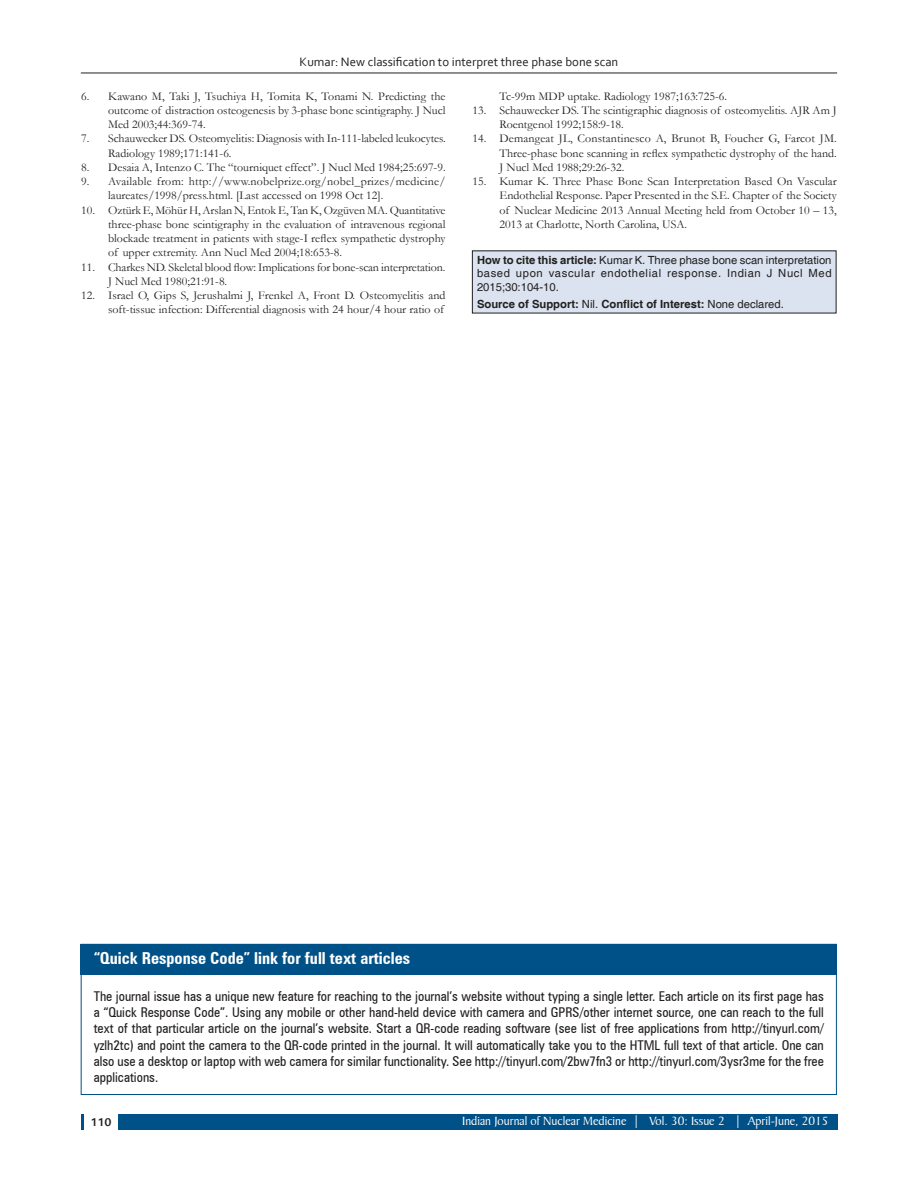
<style>
.page{position:relative;width:918px;height:1188px;background:#fff}
.page>*{position:absolute;margin:0;border:0;box-sizing:border-box;transform-origin:0 0}
.t1{font:700 condensed 16.5px "Zurich BT";color:#fff}
.t2{font:condensed 13.5px/16.2px "Zurich BT";color:#231f20;text-align:justify}
.t3{font:12.75px "Baker Signet BT";color:#fff}
.t4{font:12.75px "Corbel";color:#231f20}
.REF{font:12px/14.2px "Garamond";color:#231f20;text-align:justify}
.REF-2{font:12px/14.2px "Garamond";letter-spacing:.02em;color:#231f20}
.HIS{font:11.25px/13.5px "Helvetica";letter-spacing:.055em;color:#231f20;text-align:justify}
.HIS-2{font:700 11.25px "Helvetica";color:#231f20}
.t5{font:700 11.25px "Univers";color:#231f20}
.s1{font-weight:700}
.s2{font-weight:400}
</style>
<div class="page">
<div style="left:81px;top:1114px;width:756px;height:16px;background:#005187"></div>
<div style="left:85px;top:1114px;width:33px;height:16px;background:#fff"></div>
<hr style="left:81px;top:73px;width:756px;height:1px;background:#231f20">
<div style="left:472px;top:251px;width:364px;height:62px;background:#dae3ef"></div>
<div style="left:81px;top:944px;width:756px;height:31px;background:#005187"></div>
<div style="left:81px;top:944px;width:756px;height:151px;border:1px solid #005187"></div>
<p class="t4" style="left:300px;top:54px;width:320px">Kumar: New classification to interpret three phase bone scan</p>
<p class="REF" style="left:108px;top:88px;width:339px;text-indent:-27px">6. Kawano M, Taki J, Tsuchiya H, Tomita K, Tonami N. Predicting the outcome of distraction osteogenesis by 3‑phase bone scintigraphy. J Nucl Med 2003;44:369‑74.</p>
<p class="REF" style="left:108px;top:131px;width:339px;text-indent:-27px">7. Schauwecker DS. Osteomyelitis: Diagnosis with In‑111‑labeled leukocytes.<br>Radiology 1989;171:141‑6.</p>
<p class="REF" style="left:81px;top:160px;width:366px">8. Desaia A, Intenzo C. The “tourniquet effect”. J Nucl Med 1984;25:697‑9.</p>
<p class="REF-2" style="left:108px;top:174px;width:339px;text-indent:-27px">9. Available from: http://www.nobelprize.org/nobel_prizes/medicine/ laureates/1998/press.html. [Last accessed on 1998 Oct 12].</p>
<p class="REF" style="left:108px;top:202px;width:339px;text-indent:-27px">10. Oztürk E, Möhür H, Arslan N, Entok E, Tan K, Ozgüven MA. Quantitative three‑phase bone scintigraphy in the evaluation of intravenous regional blockade treatment in patients with stage‑I reflex sympathetic dystrophy of upper extremity. Ann Nucl Med 2004;18:653‑8.</p>
<p class="REF" style="left:108px;top:259px;width:339px;text-indent:-27px">11. Charkes ND. Skeletal blood flow: Implications for bone‑scan interpretation.<br>J Nucl Med 1980;21:91‑8.</p>
<p class="REF" style="left:81px;top:288px;width:366px;text-align:right">12. Israel O, Gips S, Jerushalmi J, Frenkel A, Front D. Osteomyelitis and soft‑tissue infection: Differential diagnosis with 24 hour/4 hour ratio of</p>
<p class="REF" style="left:500px;top:88px;width:229px">Tc‑99m MDP uptake. Radiology 1987;163:725‑6.</p>
<p class="REF" style="left:500px;top:103px;width:339px;text-indent:-27px">13. Schauwecker DS. The scintigraphic diagnosis of osteomyelitis. AJR Am J<br>Roentgenol 1992;158:9‑18.</p>
<p class="REF" style="left:500px;top:131px;width:339px;text-indent:-27px">14. Demangeat JL, Constantinesco A, Brunot B, Foucher G, Farcot JM.<br>Three‑phase bone scanning in reflex sympathetic dystrophy of the hand.<br>J Nucl Med 1988;29:26‑32.</p>
<p class="REF" style="left:500px;top:174px;width:339px;text-indent:-27px">15. Kumar K. Three Phase Bone Scan Interpretation Based On Vascular Endothelial Response. Paper Presented in the S.E. Chapter of the Society of Nuclear Medicine 2013 Annual Meeting held from October 10 – 13, 2013 at Charlotte, North Carolina, USA.</p>
<p class="HIS" style="left:477px;top:253px;width:356px"><span class="s1">How to cite this article:</span> Kumar K. Three phase bone scan interpretation based upon vascular endothelial response. Indian J Nucl Med 2015;30:104-10.</p>
<p class="HIS-2" style="left:477px;top:298px;width:308px">Source of Support: <span class="s2">Nil.</span> Conflict of Interest: <span class="s2">None declared.</span></p>
<p class="t1" style="left:94px;top:948px;width:318px">“Quick Response Code” link for full text articles</p>
<p class="t2" style="left:94px;top:988px;width:732px">The journal issue has a unique new feature for reaching to the journal’s website without typing a single letter. Each article on its first page has a “Quick Response Code”. Using any mobile or other hand-held device with camera and GPRS/other internet source, one can reach to the full text of that particular article on the journal’s website. Start a QR-code reading software (see list of free applications from http://tinyurl.com/ yzlh2tc) and point the camera to the QR-code printed in the journal. It will automatically take you to the HTML full text of that article. One can also use a desktop or laptop with web camera for similar functionality. See http://tinyurl.com/2bw7fn3 or http://tinyurl.com/3ysr3me for the free applications.</p>
<p class="t5" style="left:90px;top:1115px;width:23px">110</p>
<p class="t3" style="left:462px;top:1113px;width:368px">Indian Journal of Nuclear Medicine | Vol. 30: Issue 2 | April-June, 2015</p>
</div>
